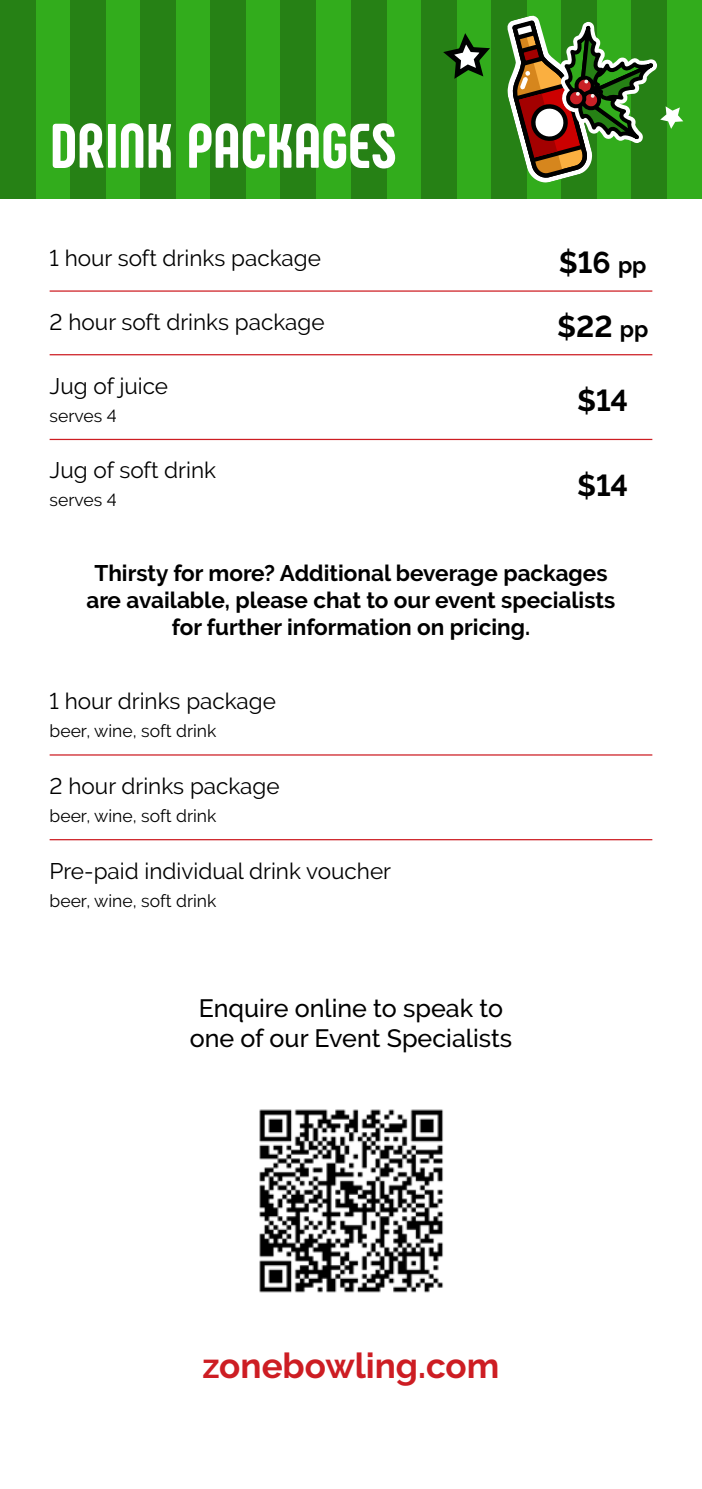
<style>
.page{position:relative;width:702px;height:1489px;background:#fff}
.page>*{position:absolute;margin:0;border:0;box-sizing:border-box;transform-origin:0 0}
.t1{font:800 62.5px "Phenomena";letter-spacing:-.005em;color:#fff}
.t2{font:700 35px "Raleway";color:#cd1d23}
.t3{font:700 30px "Raleway";letter-spacing:-.01em;color:#000}
.t4{font:500 25px/30px "Raleway";color:#000;text-align:center}
.t5{font:22.5px "Raleway";color:#000}
.t6{font:700 22.5px/27px "Raleway";color:#000;text-align:center}
.t7{font:17.5px "Raleway";color:#000}
.s1{font-size:22.5px}
</style>
<div class="page">
<div style="left:0;top:0;width:702px;height:198px;background:#32ac1c"></div>
<div style="left:0;top:0;width:35px;height:198px;background:#268115"></div>
<div style="left:421px;top:0;width:35px;height:198px;background:#268115"></div>
<div style="left:210px;top:0;width:36px;height:198px;background:#268115"></div>
<div style="left:631px;top:0;width:35px;height:198px;background:#268115"></div>
<div style="left:70px;top:0;width:35px;height:198px;background:#268115"></div>
<div style="left:491px;top:0;width:35px;height:198px;background:#268115"></div>
<div style="left:281px;top:0;width:35px;height:198px;background:#268115"></div>
<div style="left:351px;top:0;width:35px;height:198px;background:#268115"></div>
<div style="left:140px;top:0;width:35px;height:198px;background:#268115"></div>
<div style="left:561px;top:0;width:35px;height:198px;background:#268115"></div>
<hr style="left:50px;top:290px;width:503px;height:2px;background:#cd1d23">
<hr style="left:553px;top:290px;width:99px;height:2px;background:#cd1d23">
<hr style="left:50px;top:354px;width:503px;height:1px;background:#cd1d23">
<hr style="left:553px;top:354px;width:99px;height:1px;background:#cd1d23">
<hr style="left:50px;top:439px;width:503px;height:1px;background:#cd1d23">
<hr style="left:553px;top:439px;width:99px;height:1px;background:#cd1d23">
<hr style="left:50px;top:754px;width:503px;height:1px;background:#cd1d23">
<hr style="left:553px;top:754px;width:99px;height:1px;background:#cd1d23">
<hr style="left:50px;top:839px;width:503px;height:1px;background:#cd1d23">
<hr style="left:553px;top:839px;width:99px;height:1px;background:#cd1d23">
<img style="left:259px;top:1109px;width:184px;height:184px">
<svg style="left:443px;top:3px;width:240px;height:184px"></svg>
<h1 class="t1" style="left:50px;top:106px;width:348px">DRINK PACKAGES</h1>
<p class="t5" style="left:50px;top:245px;width:273px">1 hour soft drinks package</p>
<h3 class="t3" style="left:558px;top:246px;width:89px">$16 <span class="s1">pp</span></h3>
<p class="t5" style="left:50px;top:309px;width:276px">2 hour soft drinks package</p>
<h3 class="t3" style="left:557px;top:309px;width:93px">$22 <span class="s1">pp</span></h3>
<p class="t5" style="left:50px;top:372px;width:120px">Jug of juice</p>
<p class="t7" style="left:50px;top:405px;width:69px">serves 4</p>
<h3 class="t3" style="left:577px;top:383px;width:52px">$14</h3>
<p class="t5" style="left:50px;top:457px;width:168px">Jug of soft drink</p>
<p class="t7" style="left:50px;top:490px;width:69px">serves 4</p>
<h3 class="t3" style="left:577px;top:468px;width:52px">$14</h3>
<p class="t6" style="left:87px;top:559px;width:530px">Thirsty for more? Additional beverage packages are available, please chat to our event specialists for further information on pricing.</p>
<p class="t5" style="left:50px;top:688px;width:228px">1 hour drinks package</p>
<p class="t7" style="left:50px;top:721px;width:168px">beer, wine, soft drink</p>
<p class="t5" style="left:50px;top:772px;width:231px">2 hour drinks package</p>
<p class="t7" style="left:50px;top:805px;width:168px">beer, wine, soft drink</p>
<p class="t5" style="left:50px;top:857px;width:343px">Pre-paid individual drink voucher</p>
<p class="t7" style="left:50px;top:890px;width:168px">beer, wine, soft drink</p>
<p class="t4" style="left:190px;top:992px;width:324px">Enquire online to speak to one of our Event Specialists</p>
<h2 class="t2" style="left:202px;top:1345px;width:298px">zonebowling.com</h2>
</div>
